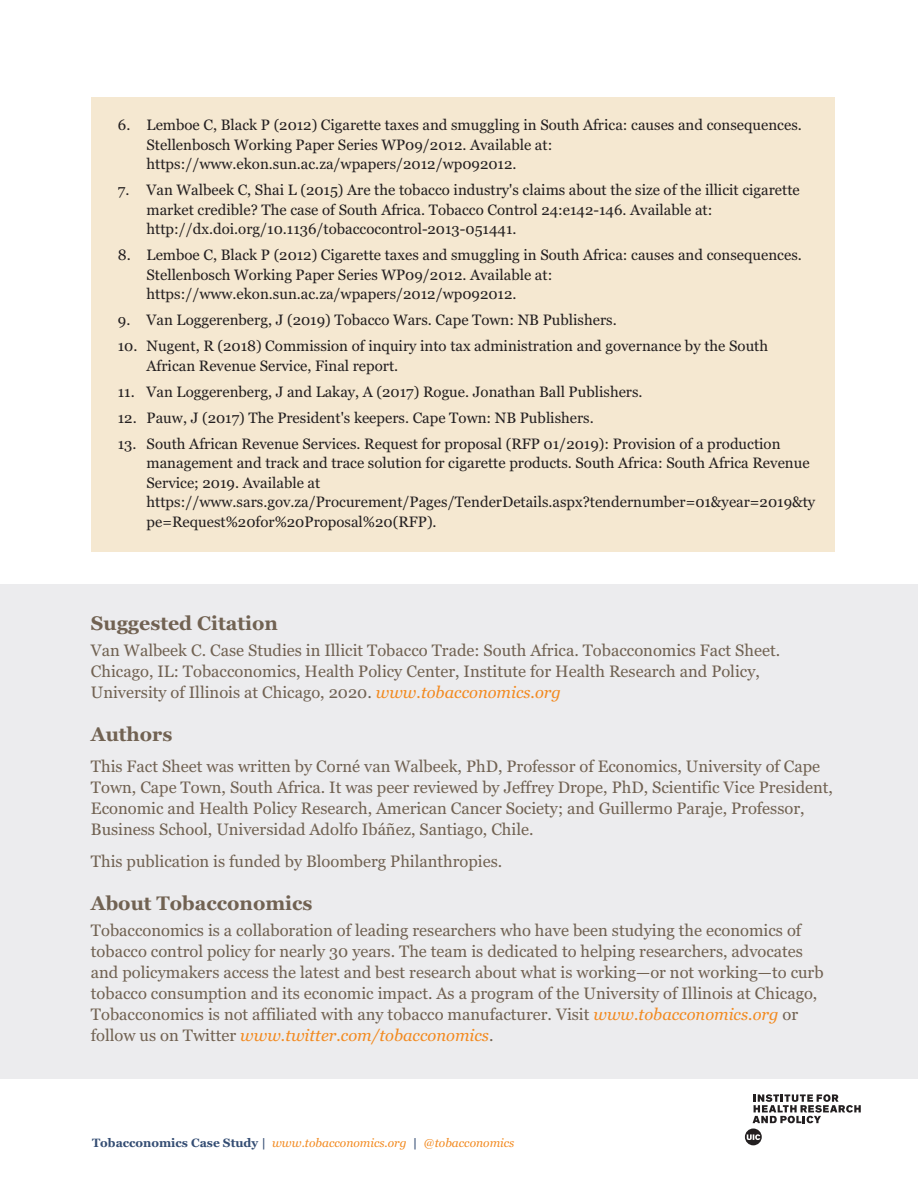
<style>
.page{position:relative;width:918px;height:1188px;background:#fff}
.page>*{position:absolute;margin:0;border:0;box-sizing:border-box;transform-origin:0 0}
.t1{font:700 19.5px "Georgia";color:#716252}
.t2{font:16.5px/21px "Georgia";color:#716252}
.t3{font:15px/19.5px "Georgia";color:#231f20}
.t4{font:italic 12px "Georgia";color:#f28a20}
.s1{font-style:italic;color:#f28a20}
.s2{font-weight:700;font-style:normal;color:#344d73}
</style>
<div class="page">
<div style="left:91px;top:97px;width:744px;height:455px;background:#f5e8d1"></div>
<div style="left:0;top:584px;width:918px;height:495px;background:#ececee"></div>
<svg style="left:745px;top:1129px;width:17px;height:16px"></svg>
<svg style="left:753px;top:1094px;width:108px;height:29px"></svg>
<p class="t3" style="left:147px;top:115px;width:657px;text-indent:-29px">6. Lemboe C, Black P (2012) Cigarette taxes and smuggling in South Africa: causes and consequences.<br>Stellenbosch Working Paper Series WP09/2012. Available at: https://www.ekon.sun.ac.za/wpapers/2012/wp092012.</p>
<p class="t3" style="left:147px;top:180px;width:655px;text-indent:-29px">7. Van Walbeek C, Shai L (2015) Are the tobacco industry's claims about the size of the illicit cigarette market credible? The case of South Africa. Tobacco Control 24:e142-146. Available at: http://dx.doi.org/10.1136/tobaccocontrol-2013-051441.</p>
<p class="t3" style="left:147px;top:245px;width:657px;text-indent:-29px">8. Lemboe C, Black P (2012) Cigarette taxes and smuggling in South Africa: causes and consequences.<br>Stellenbosch Working Paper Series WP09/2012. Available at: https://www.ekon.sun.ac.za/wpapers/2012/wp092012.</p>
<p class="t3" style="left:118px;top:310px;width:500px">9. Van Loggerenberg, J (2019) Tobacco Wars. Cape Town: NB Publishers.</p>
<p class="t3" style="left:147px;top:336px;width:623px;text-indent:-29px">10. Nugent, R (2018) Commission of inquiry into tax administration and governance by the South<br>African Revenue Service, Final report.</p>
<p class="t3" style="left:118px;top:382px;width:526px">11. Van Loggerenberg, J and Lakay, A (2017) Rogue. Jonathan Ball Publishers.</p>
<p class="t3" style="left:118px;top:408px;width:477px">12. Pauw, J (2017) The President's keepers. Cape Town: NB Publishers.</p>
<p class="t3" style="left:147px;top:434px;width:670px;text-indent:-29px">13. South African Revenue Services. Request for proposal (RFP 01/2019): Provision of a production management and track and trace solution for cigarette products. South Africa: South Africa Revenue Service; 2019. Available at https://www.sars.gov.za/Procurement/Pages/TenderDetails.aspx?tendernumber=01&amp;year=2019&amp;ty pe=Request%20for%20Proposal%20(RFP).</p>
<h1 class="t1" style="left:91px;top:611px;width:188px">Suggested Citation</h1>
<p class="t2" style="left:91px;top:640px;width:691px">Van Walbeek C. Case Studies in Illicit Tobacco Trade: South Africa. Tobacconomics Fact Sheet.<br>Chicago, IL: Tobacconomics, Health Policy Center, Institute for Health Research and Policy,<br>University of Illinois at Chicago, 2020. <span class="s1">www.tobacconomics.org</span></p>
<h1 class="t1" style="left:91px;top:722px;width:83px">Authors</h1>
<p class="t2" style="left:91px;top:756px;width:744px">This Fact Sheet was written by Corné van Walbeek, PhD, Professor of Economics, University of Cape Town, Cape Town, South Africa. It was peer reviewed by Jeffrey Drope, PhD, Scientific Vice President, Economic and Health Policy Research, American Cancer Society; and Guillermo Paraje, Professor, Business School, Universidad Adolfo Ibáñez, Santiago, Chile.</p>
<p class="t2" style="left:91px;top:851px;width:413px">This publication is funded by Bloomberg Philanthropies.</p>
<h1 class="t1" style="left:91px;top:892px;width:223px">About Tobacconomics</h1>
<p class="t2" style="left:91px;top:920px;width:734px">Tobacconomics is a collaboration of leading researchers who have been studying the economics of tobacco control policy for nearly 30 years. The team is dedicated to helping researchers, advocates and policymakers access the latest and best research about what is working—or not working—to curb tobacco consumption and its economic impact. As a program of the University of Illinois at Chicago, Tobacconomics is not affiliated with any tobacco manufacturer. Visit <span class="s1">www.tobacconomics.org</span> or follow us on Twitter <span class="s1">www.twitter.com/tobacconomics</span>.</p>
<p class="t4" style="left:92px;top:1135px;width:424px"><span class="s2">Tobacconomics Case Study |</span> www.tobacconomics.org <span class="s2">|</span> @tobacconomics</p>
</div>
